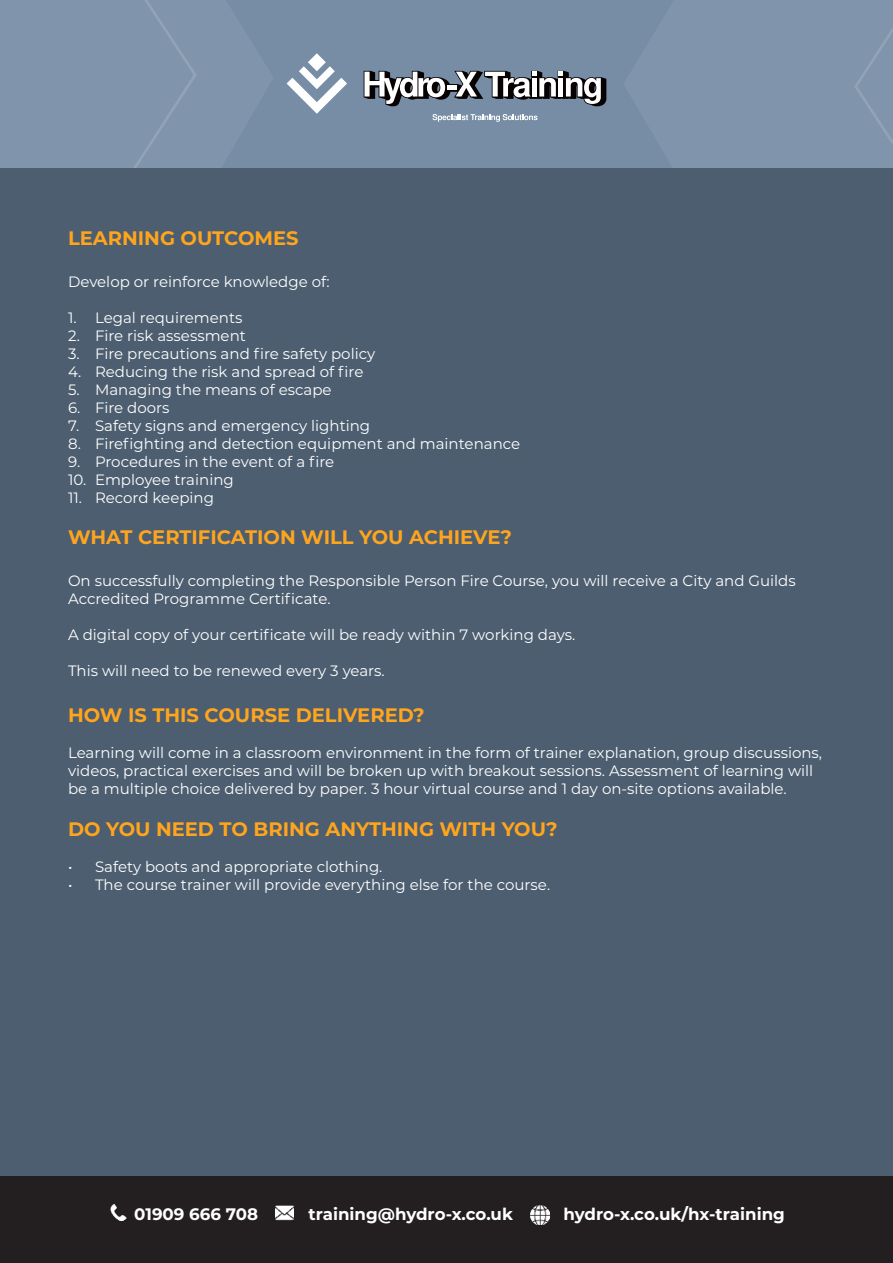
<style>
.page{position:relative;width:893px;height:1263px;background:#fff}
.page>*{position:absolute;margin:0;border:0;box-sizing:border-box;transform-origin:0 0}
.t1{font:700 19.5px "Montserrat";color:#ffa51d}
.t2{font:700 16.65px "Montserrat";color:#fff}
.t3{font:15px/18px "Montserrat";color:#fff}
</style>
<div class="page">
<div style="left:0;top:1176px;width:893px;height:87px;background:#231f20"></div>
<img style="left:111px;top:1204px;width:15px;height:16px">
<img style="left:275px;top:1205px;width:19px;height:15px">
<img style="left:530px;top:1205px;width:19px;height:19px">
<div style="left:0;top:0;width:893px;height:168px;background:#8095ac"></div>
<svg style="left:134px;top:0;width:62px;height:168px"></svg>
<svg style="left:854px;top:29px;width:39px;height:114px"></svg>
<svg style="left:364px;top:71px;width:242px;height:35px"></svg>
<svg style="left:287px;top:53px;width:60px;height:61px"></svg>
<svg style="left:432px;top:114px;width:105px;height:8px"></svg>
<div style="left:0;top:168px;width:893px;height:1008px;background:#4c5e70"></div>
<h1 class="t1" style="left:68px;top:229px;width:232px">LEARNING OUTCOMES</h1>
<p class="t3" style="left:68px;top:274px;width:263px">Develop or reinforce knowledge of:</p>
<p class="t3" style="left:68px;top:310px;width:176px">1. Legal requirements</p>
<p class="t3" style="left:68px;top:328px;width:179px">2. Fire risk assessment</p>
<p class="t3" style="left:68px;top:346px;width:309px">3. Fire precautions and fire safety policy</p>
<p class="t3" style="left:68px;top:364px;width:297px">4. Reducing the risk and spread of fire</p>
<p class="t3" style="left:68px;top:382px;width:265px">5. Managing the means of escape</p>
<p class="t3" style="left:68px;top:400px;width:103px">6. Fire doors</p>
<p class="t3" style="left:68px;top:418px;width:304px">7. Safety signs and emergency lighting</p>
<p class="t3" style="left:68px;top:436px;width:454px">8. Firefighting and detection equipment and maintenance</p>
<p class="t3" style="left:68px;top:454px;width:268px">9. Procedures in the event of a fire</p>
<p class="t3" style="left:68px;top:472px;width:167px">10. Employee training</p>
<p class="t3" style="left:68px;top:490px;width:148px">11. Record keeping</p>
<h1 class="t1" style="left:68px;top:528px;width:445px">WHAT CERTIFICATION WILL YOU ACHIEVE?</h1>
<p class="t3" style="left:68px;top:572px;width:729px">On successfully completing the Responsible Person Fire Course, you will receive a City and Guilds<br>Accredited Programme Certificate.</p>
<p class="t3" style="left:68px;top:626px;width:509px">A digital copy of your certificate will be ready within 7 working days.</p>
<p class="t3" style="left:68px;top:662px;width:318px">This will need to be renewed every 3 years.</p>
<h1 class="t1" style="left:68px;top:706px;width:358px">HOW IS THIS COURSE DELIVERED?</h1>
<p class="t3" style="left:68px;top:745px;width:756px">Learning will come in a classroom environment in the form of trainer explanation, group discussions, videos, practical exercises and will be broken up with breakout sessions. Assessment of learning will be a multiple choice delivered by paper. 3 hour virtual course and 1 day on-site options available.</p>
<h1 class="t1" style="left:68px;top:819px;width:491px">DO YOU NEED TO BRING ANYTHING WITH YOU?</h1>
<p class="t3" style="left:68px;top:859px;width:316px">• Safety boots and appropriate clothing.</p>
<p class="t3" style="left:68px;top:877px;width:484px">• The course trainer will provide everything else for the course.</p>
<p class="t2" style="left:134px;top:1206px;width:125px">01909 666 708</p>
<p class="t2" style="left:308px;top:1206px;width:206px">training@hydro-x.co.uk</p>
<p class="t2" style="left:563px;top:1206px;width:223px">hydro-x.co.uk/hx-training</p>
</div>
